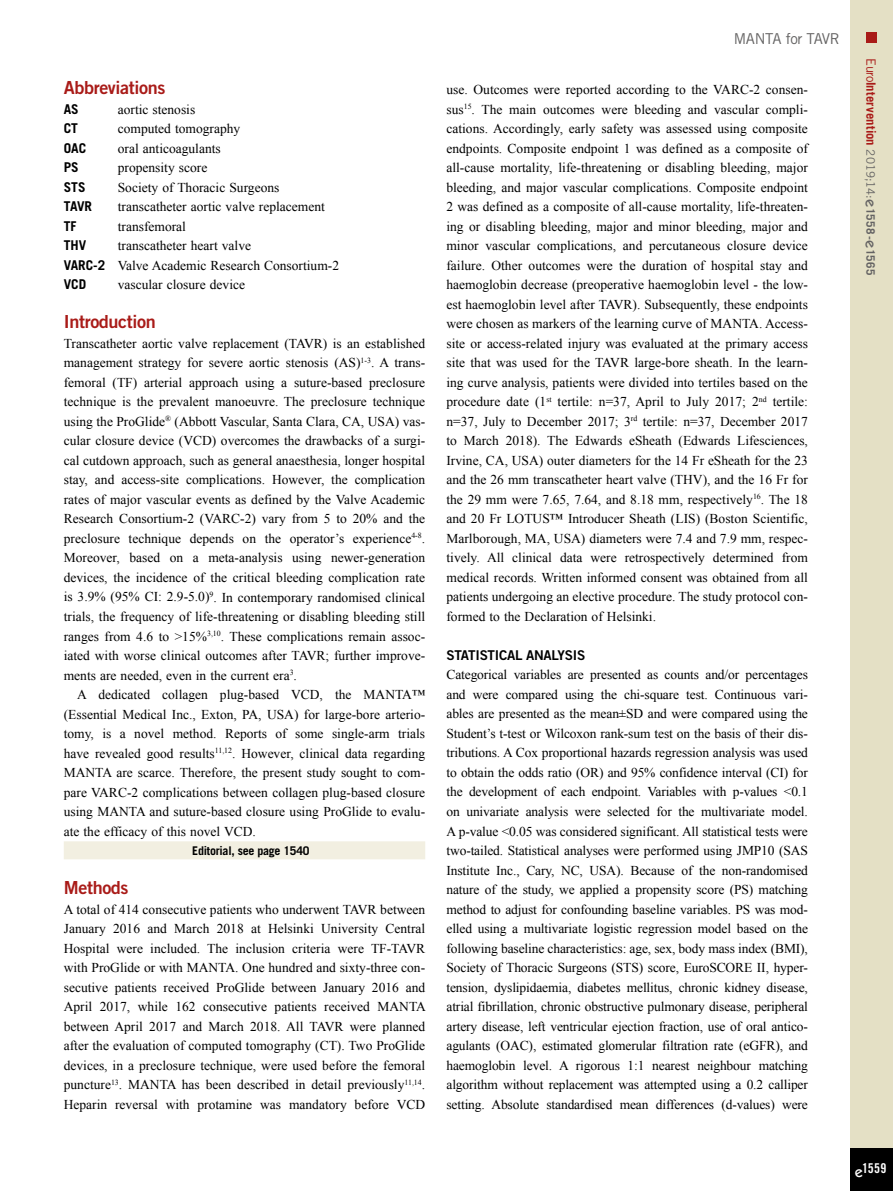
<style>
.page{position:relative;width:893px;height:1191px;background:#fff}
.page>*{position:absolute;margin:0;border:0;box-sizing:border-box;transform-origin:0 0}
.t1{font:18px "Trade Gothic LT Std Bd 2";letter-spacing:-.02em;color:#a91b18}
.t2{font:15px "Trade Gothic LT Std";letter-spacing:-.02em;color:#646363}
.t3{font:13.5px/19.5px "Times New Roman";color:#000;text-align:justify}
.t4{font:700 13.5px "Trade Gothic LT Std";color:#000}
.t5{font:13.5px "Trade Gothic LT Std Bd 2";letter-spacing:-.02em;color:#000}
.t6{font:13.5px "Trade Gothic LT Std Bd Cn 20";color:#fff}
.t7{font:700 12.75px "Trade Gothic LT Std";letter-spacing:.005em;color:#a91b18}
.t8{font:700 12px "Trade Gothic LT Std";letter-spacing:-.02em;color:#000}
.s1{font-family:"Trade Gothic LT Std";font-weight:700}
.s2{font-weight:400}
.s3{font-weight:400;font-size:11.7px;color:#646363}
.s4{font-family:"ITC Kabel Std";font-weight:500;font-size:15px;color:#646363}
.s5{font-size:11.7px;color:#646363}
.s6{font-family:"ITC Kabel Std";font-weight:500;font-size:15px}
</style>
<div class="page">
<div style="left:850px;top:0;width:43px;height:1191px;background:#e4e0c5"></div>
<div style="left:850px;top:1148px;width:43px;height:43px;background:#000"></div>
<div style="left:866px;top:32px;width:11px;height:10px;background:#a91b18"></div>
<div style="left:64px;top:841px;width:361px;height:18px;background:#f2efe1"></div>
<h1 class="t1" style="left:64px;top:77px;width:103px">Abbreviations</h1>
<p class="t4" style="left:64px;top:101px;width:17px">AS</p>
<p class="t3" style="left:118px;top:99px;width:79px">aortic stenosis</p>
<p class="t4" style="left:64px;top:120px;width:16px">CT</p>
<p class="t3" style="left:118px;top:119px;width:124px">computed tomography</p>
<p class="t4" style="left:64px;top:140px;width:24px">OAC</p>
<p class="t3" style="left:118px;top:138px;width:105px">oral anticoagulants</p>
<p class="t4" style="left:64px;top:159px;width:17px">PS</p>
<p class="t3" style="left:118px;top:158px;width:91px">propensity score</p>
<p class="t4" style="left:64px;top:179px;width:23px">STS</p>
<p class="t3" style="left:118px;top:177px;width:163px">Society of Thoracic Surgeons</p>
<p class="t4" style="left:64px;top:198px;width:30px">TAVR</p>
<p class="t3" style="left:118px;top:197px;width:209px">transcatheter aortic valve replacement</p>
<p class="t4" style="left:64px;top:218px;width:14px">TF</p>
<p class="t3" style="left:118px;top:216px;width:70px">transfemoral</p>
<p class="t4" style="left:64px;top:237px;width:24px">THV</p>
<p class="t3" style="left:64px;top:236px;width:277px;text-indent:54px">transcatheter heart valve<br><span class="s1">VARC-2</span> Valve Academic Research Consortium-2</p>
<p class="t4" style="left:64px;top:276px;width:24px">VCD</p>
<p class="t3" style="left:118px;top:275px;width:129px">vascular closure device</p>
<h1 class="t1" style="left:64px;top:311px;width:94px">Introduction</h1>
<p class="t3" style="left:64px;top:333px;width:363px">Transcatheter aortic valve replacement (TAVR) is an established management strategy for severe aortic stenosis (AS)<sup>1-3</sup>. A trans&shy;femoral (TF) arterial approach using a suture-based preclosure technique is the prevalent manoeuvre. The preclosure technique using the ProGlide<sup>®</sup> (Abbott Vascular, Santa Clara, CA, USA) vas&shy;cular closure device (VCD) overcomes the drawbacks of a surgi&shy;cal cutdown approach, such as general anaesthesia, longer hospital stay, and access-site complications. However, the complication rates of major vascular events as defined by the Valve Academic Research Consortium-2 (VARC-2) vary from 5 to 20% and the preclosure technique depends on the operator’s experience<sup>4-8</sup>.<br>Moreover, based on a meta-analysis using newer-generation devices, the incidence of the critical bleeding complication rate is 3.9% (95% CI: 2.9-5.0)<sup>9</sup>. In contemporary randomised clinical trials, the frequency of life-threatening or disabling bleeding still ranges from 4.6 to &gt;15%<sup>3,10</sup>. These complications remain assoc&shy;iated with worse clinical outcomes after TAVR; further improve&shy;ments are needed, even in the current era<sup>3</sup>.</p>
<p class="t3" style="left:64px;top:684px;width:363px;text-indent:14px">A dedicated collagen plug-based VCD, the MANTA™ (Essential Medical Inc., Exton, PA, USA) for large-bore arterio&shy;tomy, is a novel method. Reports of some single-arm trials have revealed good results<sup>11,12</sup>. However, clinical data regarding MANTA are scarce. Therefore, the present study sought to com&shy;pare VARC-2 complications between collagen plug-based closure using MANTA and suture-based closure using ProGlide to evalu&shy;ate the efficacy of this novel VCD.</p>
<p class="t8" style="left:192px;top:843px;width:119px">Editorial, see page 1540</p>
<h1 class="t1" style="left:64px;top:876px;width:66px">Methods</h1>
<p class="t3" style="left:64px;top:899px;width:364px">A total of 414 consecutive patients who underwent TAVR between January 2016 and March 2018 at Helsinki University Central Hospital were included. The inclusion criteria were TF-TAVR with ProGlide or with MANTA. One hundred and sixty-three con&shy;secutive patients received ProGlide between January 2016 and April 2017, while 162 consecutive patients received MANTA between April 2017 and March 2018. All TAVR were planned after the evaluation of computed tomography (CT). Two ProGlide devices, in a preclosure technique, were used before the femoral puncture<sup>13</sup>. MANTA has been described in detail previously<sup>11,14</sup>.<br>Heparin reversal with protamine was mandatory before VCD</p>
<p class="t2" style="left:734px;top:30px;width:108px">MANTA for TAVR</p>
<p class="t3" style="left:446px;top:80px;width:363px">use. Outcomes were reported according to the VARC-2 consen&shy;sus<sup>15</sup>. The main outcomes were bleeding and vascular compli&shy;cations. Accordingly, early safety was assessed using composite endpoints. Composite endpoint 1 was defined as a composite of all-cause mortality, life-threatening or disabling bleeding, major bleeding, and major vascular complications. Composite endpoint 2 was defined as a composite of all-cause mortality, life-threaten&shy;ing or disabling bleeding, major and minor bleeding, major and minor vascular complications, and percutaneous closure device failure. Other outcomes were the duration of hospital stay and haemoglobin decrease (preoperative haemoglobin level - the low&shy;est haemoglobin level after TAVR). Subsequently, these endpoints were chosen as markers of the learning curve of MANTA. Access&shy;site or access-related injury was evaluated at the primary access site that was used for the TAVR large-bore sheath. In the learn&shy;ing curve analysis, patients were divided into tertiles based on the procedure date (1<sup>st</sup> tertile: n=37, April to July 2017; 2<sup>nd</sup> tertile: n=37, July to December 2017; 3<sup>rd</sup> tertile: n=37, December 2017 to March 2018). The Edwards eSheath (Edwards Lifesciences, Irvine, CA, USA) outer diameters for the 14 Fr eSheath for the 23 and the 26 mm transcatheter heart valve (THV), and the 16 Fr for the 29 mm were 7.65, 7.64, and 8.18 mm, respectively<sup>16</sup>. The 18 and 20 Fr LOTUS™ Introducer Sheath (LIS) (Boston Scientific, Marlborough, MA, USA) diameters were 7.4 and 7.9 mm, respec&shy;tively. All clinical data were retrospectively determined from medical records. Written informed consent was obtained from all patients undergoing an elective procedure. The study protocol con&shy;formed to the Declaration of Helsinki.</p>
<p class="t5" style="left:446px;top:647px;width:140px">STATISTICAL ANALYSIS</p>
<p class="t3" style="left:446px;top:665px;width:363px">Categorical variables are presented as counts and/or percentages and were compared using the chi-square test. Continuous vari&shy;ables are presented as the mean±SD and were compared using the Student’s t-test or Wilcoxon rank-sum test on the basis of their dis&shy;tributions. A Cox proportional hazards regression analysis was used to obtain the odds ratio (OR) and 95% confidence interval (CI) for the development of each endpoint. Variables with p-values &lt;0.1 on univariate analysis were selected for the multivariate model.<br>A p-value &lt;0.05 was considered significant. All statistical tests were two-tailed. Statistical analyses were performed using JMP10 (SAS Institute Inc., Cary, NC, USA). Because of the non-randomised nature of the study, we applied a propensity score (PS) matching method to adjust for confounding baseline variables. PS was mod&shy;elled using a multivariate logistic regression model based on the following baseline characteristics: age, sex, body mass index (BMI), Society of Thoracic Surgeons (STS) score, EuroSCORE II, hyper&shy;tension, dyslipidaemia, diabetes mellitus, chronic kidney disease, atrial fibrillation, chronic obstructive pulmonary disease, peripheral artery disease, left ventricular ejection fraction, use of oral antico&shy;agulants (OAC), estimated glomerular filtration rate (eGFR), and haemoglobin level. A rigorous 1:1 nearest neighbour matching algorithm without replacement was attempted using a 0.2 calliper setting. Absolute standardised mean differences (d-values) were</p>
<p class="t7" style="left:879px;top:58px;width:219px;rotate:90deg"><span class="s2">Euro</span>Intervention <span class="s3">2019;14:</span><span class="s4">e</span><span class="s5">1558-</span><span class="s4">e</span><span class="s5">1565</span></p>
<p class="t6" style="left:855px;top:1160px;width:33px"><span class="s6">e</span>1559</p>
</div>
